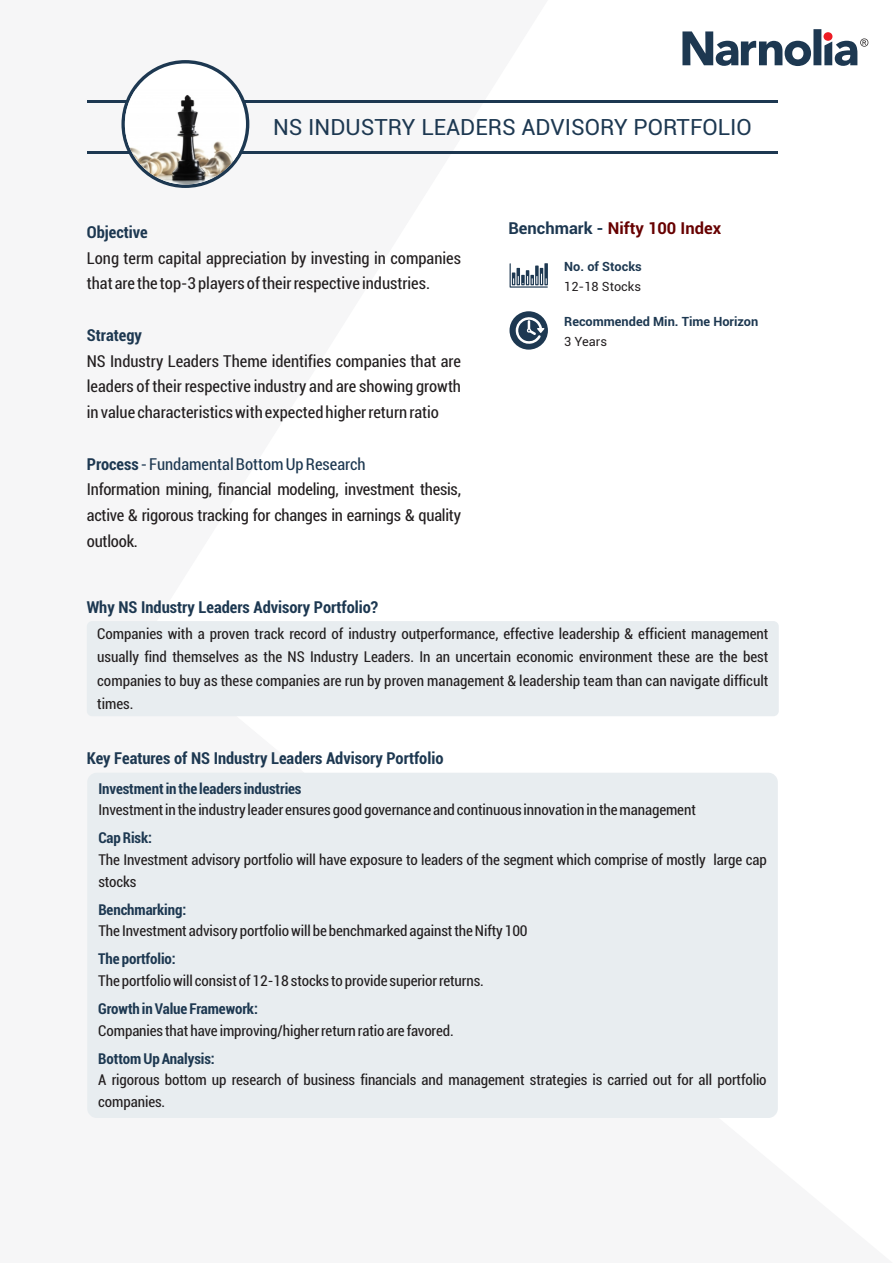
<style>
.page{position:relative;width:893px;height:1263px;background:#fff}
.page>*{position:absolute;margin:0;border:0;box-sizing:border-box;transform-origin:0 0}
.t1{font:22.5px "Roboto";color:#1d3851}
.t2{font:condensed 16.5px/25.8px "Roboto";color:#231f20}
.t3{font:700 condensed 16.5px "Roboto";color:#1d3851}
.t4{font:700 16.5px "Roboto";color:#670000}
.t5{font:condensed 15px/23.4px "Roboto";letter-spacing:-.005em;color:#231f20}
.t6{font:700 condensed 15px "Roboto";letter-spacing:-.005em;color:#1d3851}
.t7{font:700 12.75px "Roboto";color:#1d3851}
.t8{font:12.75px "Roboto";color:#231f20}
.s1{font-weight:700;color:#1d3851}
.s2{color:#1d3851}
</style>
<div class="page">
<div style="left:87px;top:621px;width:692px;height:95px;background:#e8edf0;border-radius:5px"></div>
<svg style="left:509px;top:263px;width:39px;height:25px"></svg>
<svg style="left:509px;top:311px;width:39px;height:39px"></svg>
<hr style="left:87px;top:100px;width:691px;height:3px;background:#1d3851">
<hr style="left:87px;top:152px;width:691px;height:2px;background:#1d3851">
<svg style="left:121px;top:60px;width:128px;height:128px"></svg>
<div style="left:125px;top:63px;width:121px;height:122px;background:#fff;border-radius:50%"></div>
<img style="left:125px;top:90px;width:114px;height:94px">
<div style="left:87px;top:773px;width:691px;height:345px;background:#e8edf0;border-radius:10px"></div>
<svg style="left:682px;top:29px;width:186px;height:37px"></svg>
<h1 class="t1" style="left:273px;top:118px;width:480px">NS INDUSTRY LEADERS ADVISORY PORTFOLIO</h1>
<p class="t3" style="left:87px;top:225px;width:62px">Objective</p>
<p class="t2" style="left:87px;top:247px;width:376px">Long term capital appreciation by investing in companies that are the top-3 players of their respective industries.</p>
<p class="t3" style="left:87px;top:328px;width:57px">Strategy</p>
<p class="t2" style="left:87px;top:350px;width:376px;text-align:justify">NS Industry Leaders Theme identifies companies that are leaders of their respective industry and are showing growth in value characteristics with expected higher return ratio</p>
<p class="t2" style="left:87px;top:453px;width:376px"><span class="s1">Process</span> <span class="s2">- Fundamental Bottom Up Research<br></span>Information mining, financial modeling, investment thesis, active &amp; rigorous tracking for changes in earnings &amp; quality outlook.</p>
<p class="t3" style="left:87px;top:601px;width:293px">Why NS Industry Leaders Advisory Portfolio?</p>
<p class="t4" style="left:508px;top:222px;width:214px"><span class="s2">Benchmark -</span> Nifty 100 Index</p>
<p class="t7" style="left:564px;top:262px;width:79px">No. of Stocks</p>
<p class="t8" style="left:564px;top:281px;width:78px">12-18 Stocks</p>
<p class="t7" style="left:564px;top:316px;width:196px">Recommended Min. Time Horizon</p>
<p class="t8" style="left:564px;top:336px;width:44px">3 Years</p>
<p class="t5" style="left:97px;top:623px;width:673px;text-align:justify">Companies with a proven track record of industry outperformance, effective leadership &amp; efficient management usually find themselves as the NS Industry Leaders. In an uncertain economic environment these are the best companies to buy as these companies are run by proven management &amp; leadership team than can navigate difficult times.</p>
<p class="t3" style="left:87px;top:751px;width:358px">Key Features of NS Industry Leaders Advisory Portfolio</p>
<p class="t6" style="left:98px;top:782px;width:205px">Investment in the leaders industries</p>
<p class="t5" style="left:98px;top:800px;width:599px">Investment in the industry leader ensures good governance and continuous innovation in the management</p>
<p class="t6" style="left:98px;top:832px;width:55px">Cap Risk:</p>
<p class="t5" style="left:98px;top:850px;width:670px;line-height:21.6px">The Investment advisory portfolio will have exposure to leaders of the segment which comprise of mostly large cap stocks</p>
<p class="t6" style="left:98px;top:903px;width:89px">Benchmarking:</p>
<p class="t5" style="left:98px;top:921px;width:431px">The Investment advisory portfolio will be benchmarked against the Nifty 100</p>
<p class="t6" style="left:98px;top:953px;width:79px">The portfolio:</p>
<p class="t5" style="left:98px;top:970px;width:387px">The portfolio will consist of 12-18 stocks to provide superior returns.</p>
<p class="t6" style="left:98px;top:1003px;width:161px">Growth in Value Framework:</p>
<p class="t5" style="left:98px;top:1020px;width:357px">Companies that have improving/higher return ratio are favored.</p>
<p class="t6" style="left:98px;top:1052px;width:118px">Bottom Up Analysis:</p>
<p class="t5" style="left:98px;top:1071px;width:670px;line-height:21.6px">A rigorous bottom up research of business financials and management strategies is carried out for all portfolio companies.</p>
</div>
